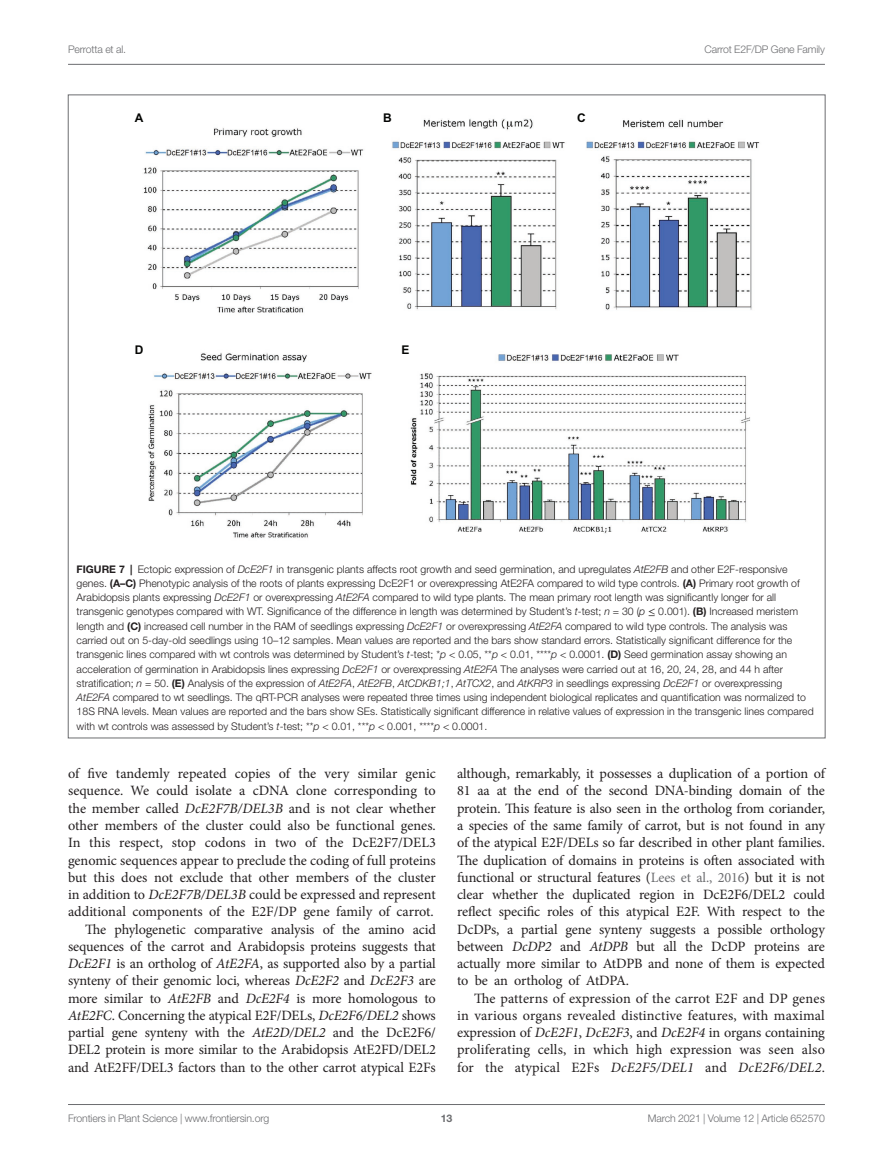
<style>
.page{position:relative;width:893px;height:1170px;background:#fff}
.page>*{position:absolute;margin:0;border:0;box-sizing:border-box;transform-origin:0 0}
.TEXT{font:14.25px/17.2px "Minion Pro";letter-spacing:-.005em;color:#231f20;text-align:justify}
.t1{font:700 12px "Arial";color:#040503}
.FIG_LEG{font:300 10.5px/14.2px "Helvetica Neue LT Std";color:#231f20}
.t2{font:300 10.5px "Helvetica Neue LT Std";letter-spacing:-.015em;color:#6c6d70}
.t3{font:700 10.5px "Helvetica Neue LT Std";color:#6c6d70}
.s1{font-weight:700}
.s2{font-style:italic}
.s3{font-family:"STIX General";font-weight:400}
.s4{color:#6c6d70}
</style>
<div class="page">
<hr style="left:68px;top:64px;width:757px;height:1px;background:#6c6d70">
<hr style="left:68px;top:1104px;width:757px;height:1px;background:#6c6d70">
<img style="left:143px;top:118px;width:617px;height:420px">
<p class="t2" style="left:68px;top:42px;width:60px">Perrotta et al.</p>
<p class="t2" style="left:704px;top:42px;width:122px">Carrot E2F/DP Gene Family</p>
<p class="t1" style="left:135px;top:109px;width:10px">A</p>
<p class="t1" style="left:383px;top:109px;width:10px">B</p>
<p class="t1" style="left:577px;top:109px;width:10px">C</p>
<p class="t1" style="left:135px;top:341px;width:10px">D</p>
<p class="t1" style="left:401px;top:341px;width:10px">E</p>
<p class="FIG_LEG" style="left:77px;top:561px;width:738px"><span class="s1">FIGURE 7 |</span> Ectopic expression of <span class="s2">DcE2F1</span> in transgenic plants affects root growth and seed germination, and upregulates <span class="s2">AtE2FB</span> and other E2F-responsive genes. <span class="s1">(A–C)</span> Phenotypic analysis of the roots of plants expressing DcE2F1 or overexpressing AtE2FA compared to wild type controls. <span class="s1">(A)</span> Primary root growth of Arabidopsis plants expressing <span class="s2">DcE2F1</span> or overexpressing <span class="s2">AtE2FA</span> compared to wild type plants. The mean primary root length was significantly longer for all transgenic genotypes compared with WT. Significance of the difference in length was determined by Student’s <span class="s2">t</span>-test; <span class="s2">n</span> = 30 (<span class="s2">p</span> <span class="s3">≤</span> 0.001). <span class="s1">(B)</span> Increased meristem length and <span class="s1">(C)</span> increased cell number in the RAM of seedlings expressing <span class="s2">DcE2F1</span> or overexpressing <span class="s2">AtE2FA</span> compared to wild type controls. The analysis was carried out on 5-day-old seedlings using 10–12 samples. Mean values are reported and the bars show standard errors. Statistically significant difference for the transgenic lines compared with wt controls was determined by Student’s <span class="s2">t</span>-test; *<span class="s2">p</span> &lt; 0.05, **<span class="s2">p</span> &lt; 0.01, ****<span class="s2">p</span> &lt; 0.0001. <span class="s1">(D)</span> Seed germination assay showing an acceleration of germination in Arabidopsis lines expressing <span class="s2">DcE2F1</span> or overexpressing <span class="s2">AtE2FA</span> The analyses were carried out at 16, 20, 24, 28, and 44 h after stratification; <span class="s2">n</span> = 50. <span class="s1">(E)</span> Analysis of the expression of <span class="s2">AtE2FA</span>, <span class="s2">AtE2FB</span>, <span class="s2">AtCDKB1;1</span>, <span class="s2">AtTCX2</span>, and <span class="s2">AtKRP3</span> in seedlings expressing <span class="s2">DcE2F1</span> or overexpressing <span class="s2">AtE2FA</span> compared to wt seedlings. The qRT-PCR analyses were repeated three times using independent biological replicates and quantification was normalized to 18S RNA levels. Mean values are reported and the bars show SEs. Statistically significant difference in relative values of expression in the transgenic lines compared with wt controls was assessed by Student’s <span class="s2">t</span>-test; **<span class="s2">p</span> &lt; 0.01, ***<span class="s2">p</span> &lt; 0.001, ****<span class="s2">p</span> &lt; 0.0001.</p>
<p class="TEXT" style="left:68px;top:765px;width:369px">of five tandemly repeated copies of the very similar genic sequence. We could isolate a cDNA clone corresponding to the member called <span class="s2">DcE2F7B/DEL3B</span> and is not clear whether other members of the cluster could also be functional genes.<br>In this respect, stop codons in two of the DcE2F7/DEL3 genomic sequences appear to preclude the coding of full proteins but this does not exclude that other members of the cluster in addition to <span class="s2">DcE2F7B/DEL3B</span> could be expressed and represent additional components of the E2F/DP gene family of carrot.</p>
<p class="TEXT" style="left:68px;top:920px;width:369px;text-indent:17px">The phylogenetic comparative analysis of the amino acid sequences of the carrot and Arabidopsis proteins suggests that <span class="s2">DcE2F1</span> is an ortholog of <span class="s2">AtE2FA</span>, as supported also by a partial synteny of their genomic loci, whereas <span class="s2">DcE2F2</span> and <span class="s2">DcE2F3</span> are more similar to <span class="s2">AtE2FB</span> and <span class="s2">DcE2F4</span> is more homologous to <span class="s2">AtE2FC</span>. Concerning the atypical E2F/DELs, <span class="s2">DcE2F6/DEL2</span> shows partial gene synteny with the <span class="s2">AtE2D/DEL2</span> and the DcE2F6/ DEL2 protein is more similar to the Arabidopsis AtE2FD/DEL2 and AtE2FF/DEL3 factors than to the other carrot atypical E2Fs</p>
<p class="TEXT" style="left:457px;top:765px;width:369px">although, remarkably, it possesses a duplication of a portion of 81 aa at the end of the second DNA-binding domain of the protein. This feature is also seen in the ortholog from coriander, a species of the same family of carrot, but is not found in any of the atypical E2F/DELs so far described in other plant families.<br>The duplication of domains in proteins is often associated with functional or structural features (<span class="s4">Lees et al., 2016</span>) but it is not clear whether the duplicated region in DcE2F6/DEL2 could reflect specific roles of this atypical E2F. With respect to the DcDPs, a partial gene synteny suggests a possible orthology between <span class="s2">DcDP2</span> and <span class="s2">AtDPB</span> but all the DcDP proteins are actually more similar to AtDPB and none of them is expected to be an ortholog of AtDPA.</p>
<p class="TEXT" style="left:457px;top:989px;width:369px;text-indent:17px">The patterns of expression of the carrot E2F and DP genes in various organs revealed distinctive features, with maximal expression of <span class="s2">DcE2F1</span>, <span class="s2">DcE2F3</span>, and <span class="s2">DcE2F4</span> in organs containing proliferating cells, in which high expression was seen also for the atypical E2Fs <span class="s2">DcE2F5/DEL1</span> and <span class="s2">DcE2F6/DEL2</span>.</p>
<p class="t2" style="left:68px;top:1111px;width:203px">Frontiers in Plant Science | www.frontiersin.org</p>
<p class="t3" style="left:441px;top:1111px;width:13px">13</p>
<p class="t2" style="left:648px;top:1111px;width:178px">March 2021 | Volume 12 | Article 652570</p>
</div>
